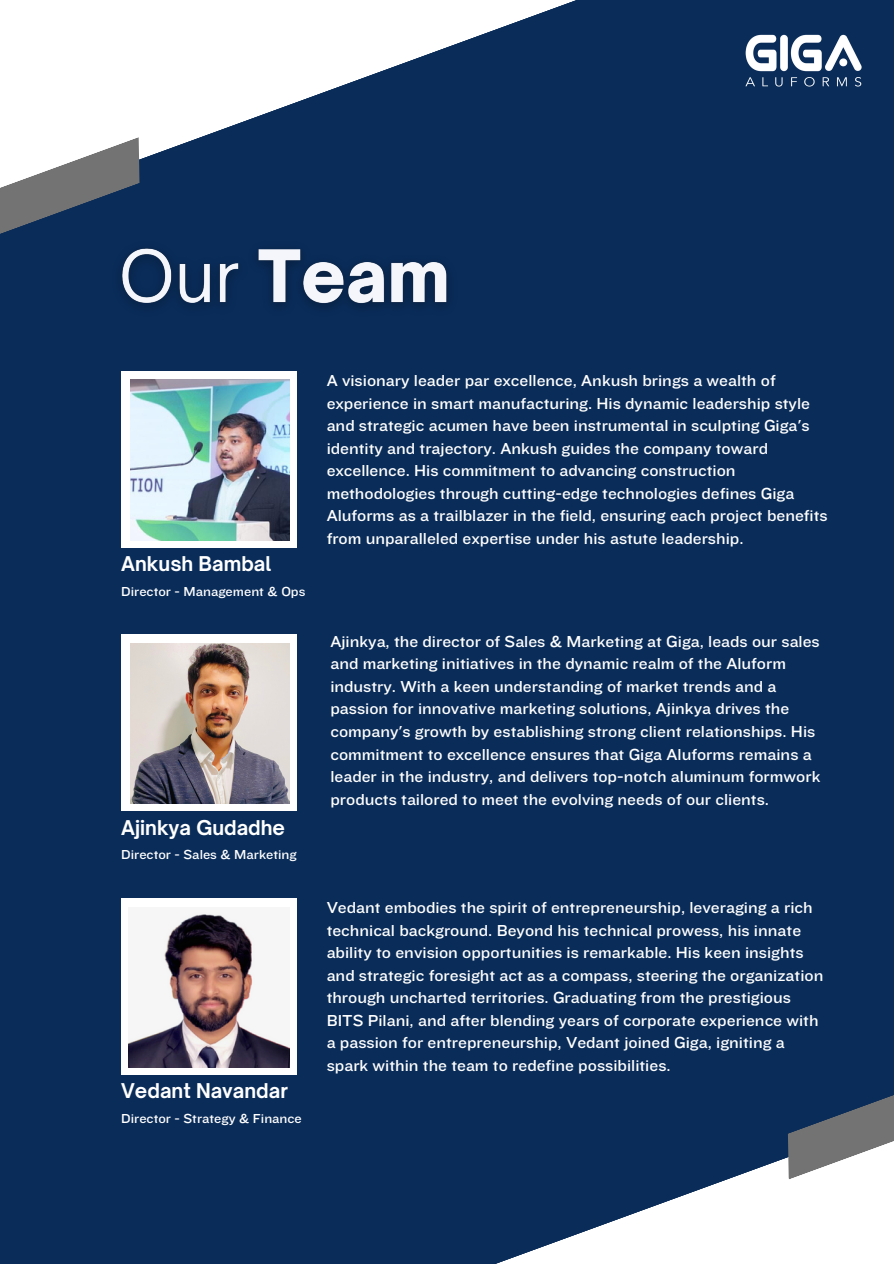
<style>
.page{position:relative;width:894px;height:1264px;background:#fff}
.page>*{position:absolute;margin:0;border:0;box-sizing:border-box;transform-origin:0 0}
.t1{font:700 19.5px "Open Sauce One";color:#fff}
.t2{font:16.5px/22.5px "Knockout 32";color:#fff}
.t3{font:13.5px "Knockout 32";color:#fff}
</style>
<div class="page">
<div style="left:0;top:0;width:893px;height:1263px;background:#0a2c59"></div>
<svg style="left:0;top:0;width:576px;height:183px;fill:#fff"></svg>
<svg style="left:499px;top:1157px;width:394px;height:106px;fill:#fff"></svg>
<svg style="left:0;top:137px;width:139px;height:97px"></svg>
<svg style="left:787px;top:1095px;width:106px;height:84px"></svg>
<div style="left:121px;top:371px;width:176px;height:176px;background:#fff"></div>
<div style="left:121px;top:634px;width:176px;height:177px;background:#fff"></div>
<div style="left:121px;top:897px;width:176px;height:177px;background:#fff"></div>
<img style="left:131px;top:643px;width:158px;height:160px">
<img style="left:131px;top:380px;width:158px;height:161px">
<img style="left:128px;top:912px;width:161px;height:155px">
<img style="left:105px;top:233px;width:344px;height:75px">
<img style="left:745px;top:34px;width:117px;height:53px">
<h2 class="t1" style="left:121px;top:552px;width:151px">Ankush Bambal</h2>
<h2 class="t3" style="left:121px;top:583px;width:186px">Director - Management &amp; Ops</h2>
<p class="t1" style="left:121px;top:816px;width:165px">Ajinkya Gudadhe</p>
<p class="t3" style="left:121px;top:845px;width:177px">Director - Sales &amp; Marketing</p>
<h3 class="t1" style="left:121px;top:1078px;width:168px">Vedant Navandar</h3>
<h3 class="t3" style="left:121px;top:1109px;width:182px">Director - Strategy &amp; Finance</h3>
<p class="t2" style="left:326px;top:369px;width:502px">A visionary leader par excellence, Ankush brings a wealth of experience in smart manufacturing. His dynamic leadership style and strategic acumen have been instrumental in sculpting Giga's identity and trajectory. Ankush guides the company toward excellence. His commitment to advancing construction methodologies through cutting-edge technologies defines Giga Aluforms as a trailblazer in the field, ensuring each project benefits from unparalleled expertise under his astute leadership.</p>
<h2 class="t2" style="left:330px;top:629px;width:491px">Ajinkya, the director of Sales &amp; Marketing at Giga, leads our sales and marketing initiatives in the dynamic realm of the Aluform industry. With a keen understanding of market trends and a passion for innovative marketing solutions, Ajinkya drives the company's growth by establishing strong client relationships. His commitment to excellence ensures that Giga Aluforms remains a leader in the industry, and delivers top-notch aluminum formwork products tailored to meet the evolving needs of our clients.</h2>
<p class="t2" style="left:326px;top:895px;width:498px">Vedant embodies the spirit of entrepreneurship, leveraging a rich technical background. Beyond his technical prowess, his innate ability to envision opportunities is remarkable. His keen insights and strategic foresight act as a compass, steering the organization through uncharted territories. Graduating from the prestigious BITS Pilani, and after blending years of corporate experience with a passion for entrepreneurship, Vedant joined Giga, igniting a spark within the team to redefine possibilities.</p>
</div>
